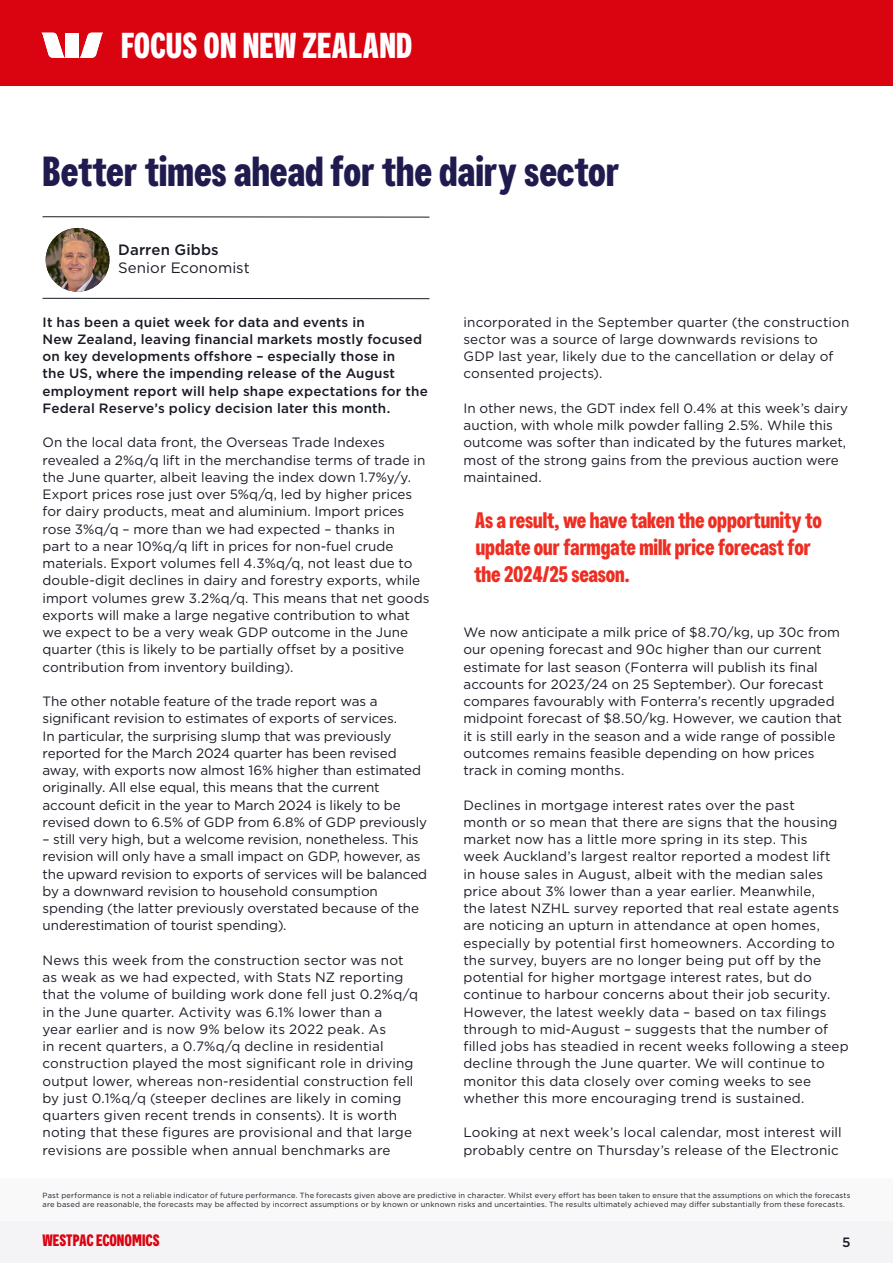
<style>
.page{position:relative;width:893px;height:1263px;background:#fff}
.page>*{position:absolute;margin:0;border:0;box-sizing:border-box;transform-origin:0 0}
.H3_Page_Headline{font:700 42px "Westpac";color:#1f1b4f}
.H2_Section_headline___strap_top{font:700 36px "Westpac";color:#fff}
.Q1_quote_-_westpac{font:700 22.5px/27px "Westpac";letter-spacing:-.01em;color:#ee2e22}
.X2_Bottom_strap{font:700 16.5px "Westpac";color:#da0310}
.S3_Author_byline{font:15px/18px "Gotham";letter-spacing:.01em;color:#181b25}
.t1{font:13.5px/17.2px "Gotham";color:#181b25}
.P1_Body_copy{font:500 13.5px/17.2px "Gotham";letter-spacing:.015em;color:#181b25}
.X4_Footnotes{font:7.5px/9px "Gotham";letter-spacing:.025em;color:#181b25}
.s1{font-weight:500}
</style>
<div class="page">
<div style="left:0;top:0;width:893px;height:85px;background:#da0310"></div>
<div style="left:0;top:1220px;width:893px;height:43px;background:#f4f4f6"></div>
<div style="left:0;top:1178px;width:893px;height:42px;background:#f9f9fa"></div>
<svg style="left:42px;top:33px;width:23px;height:25px"></svg>
<svg style="left:80px;top:33px;width:23px;height:25px"></svg>
<div style="left:66px;top:33px;width:13px;height:25px;background:#fff"></div>
<hr style="left:43px;top:216px;width:386px;height:1px;background:#181b25">
<hr style="left:43px;top:298px;width:386px;height:1px;background:#181b25">
<img style="left:46px;top:228px;width:63px;height:64px;border-radius:32px">
<p class="H2_Section_headline___strap_top" style="left:121px;top:24px;width:293px">FOCUS ON NEW ZEALAND</p>
<p class="H3_Page_Headline" style="left:43px;top:146px;width:579px">Better times ahead for the dairy sector</p>
<p class="S3_Author_byline" style="left:118px;top:240px;width:133px"><span class="s1">Darren Gibbs<br></span>Senior Economist</p>
<p class="P1_Body_copy" style="left:43px;top:313px;width:387px">It has been a quiet week for data and events in<br>New Zealand, leaving financial markets mostly focused on key developments offshore – especially those in<br>the US, where the impending release of the August employment report will help shape expectations for the Federal Reserve’s policy decision later this month.</p>
<p class="t1" style="left:43px;top:434px;width:388px">On the local data front, the Overseas Trade Indexes revealed a 2%q/q lift in the merchandise terms of trade in the June quarter, albeit leaving the index down 1.7%y/y.<br>Export prices rose just over 5%q/q, led by higher prices for dairy products, meat and aluminium. Import prices rose 3%q/q – more than we had expected – thanks in<br>part to a near 10%q/q lift in prices for non-fuel crude materials. Export volumes fell 4.3%q/q, not least due to double-digit declines in dairy and forestry exports, while import volumes grew 3.2%q/q. This means that net goods exports will make a large negative contribution to what we expect to be a very weak GDP outcome in the June quarter (this is likely to be partially offset by a positive contribution from inventory building).</p>
<p class="t1" style="left:43px;top:692px;width:386px">The other notable feature of the trade report was a significant revision to estimates of exports of services.<br>In particular, the surprising slump that was previously reported for the March 2024 quarter has been revised away, with exports now almost 16% higher than estimated originally. All else equal, this means that the current account deficit in the year to March 2024 is likely to be revised down to 6.5% of GDP from 6.8% of GDP previously</p>
<p class="t1" style="left:43px;top:830px;width:386px">– still very high, but a welcome revision, nonetheless. This revision will only have a small impact on GDP, however, as the upward revision to exports of services will be balanced by a downward revision to household consumption spending (the latter previously overstated because of the underestimation of tourist spending).</p>
<p class="t1" style="left:43px;top:951px;width:377px">News this week from the construction sector was not as weak as we had expected, with Stats NZ reporting that the volume of building work done fell just 0.2%q/q in the June quarter. Activity was 6.1% lower than a<br>year earlier and is now 9% below its 2022 peak. As<br>in recent quarters, a 0.7%q/q decline in residential construction played the most significant role in driving output lower, whereas non-residential construction fell by just 0.1%q/q (steeper declines are likely in coming quarters given recent trends in consents). It is worth noting that these figures are provisional and that large revisions are possible when annual benchmarks are</p>
<p class="t1" style="left:463px;top:313px;width:387px">incorporated in the September quarter (the construction sector was a source of large downwards revisions to GDP last year, likely due to the cancellation or delay of consented projects).</p>
<p class="t1" style="left:463px;top:399px;width:386px">In other news, the GDT index fell 0.4% at this week’s dairy auction, with whole milk powder falling 2.5%. While this outcome was softer than indicated by the futures market, most of the strong gains from the previous auction were maintained.</p>
<p class="Q1_quote_-_westpac" style="left:474px;top:506px;width:349px">As a result, we have taken the opportunity to update our farmgate milk price forecast for the 2024/25 season.</p>
<p class="t1" style="left:463px;top:623px;width:380px">We now anticipate a milk price of $8.70/kg, up 30c from our opening forecast and 90c higher than our current estimate for last season (Fonterra will publish its final accounts for 2023/24 on 25 September). Our forecast compares favourably with Fonterra’s recently upgraded midpoint forecast of $8.50/kg. However, we caution that it is still early in the season and a wide range of possible outcomes remains feasible depending on how prices track in coming months.</p>
<p class="t1" style="left:463px;top:796px;width:387px">Declines in mortgage interest rates over the past<br>month or so mean that there are signs that the housing market now has a little more spring in its step. This<br>week Auckland’s largest realtor reported a modest lift<br>in house sales in August, albeit with the median sales price about 3% lower than a year earlier. Meanwhile,<br>the latest NZHL survey reported that real estate agents are noticing an upturn in attendance at open homes, especially by potential first homeowners. According to the survey, buyers are no longer being put off by the potential for higher mortgage interest rates, but do continue to harbour concerns about their job security.<br>However, the latest weekly data – based on tax filings through to mid-August – suggests that the number of filled jobs has steadied in recent weeks following a steep decline through the June quarter. We will continue to monitor this data closely over coming weeks to see whether this more encouraging trend is sustained.</p>
<p class="t1" style="left:463px;top:1124px;width:380px">Looking at next week’s local calendar, most interest will probably centre on Thursday’s release of the Electronic</p>
<p class="X4_Footnotes" style="left:43px;top:1190px;width:809px">Past performance is not a reliable indicator of future performance. The forecasts given above are predictive in character. Whilst every effort has been taken to ensure that the assumptions on which the forecasts are based are reasonable, the forecasts may be affected by incorrect assumptions or by known or unknown risks and uncertainties. The results ultimately achieved may differ substantially from these forecasts.</p>
<p class="X2_Bottom_strap" style="left:43px;top:1230px;width:119px">WESTPAC ECONOMICS</p>
<p class="X4_Footnotes" style="left:563px;top:1190px;width:7px">f</p>
<p class="X4_Footnotes" style="left:231px;top:1199px;width:7px">f</p>
<p class="X4_Footnotes" style="left:697px;top:1199px;width:7px">f</p>
<p class="P1_Body_copy" style="left:842px;top:1233px;width:10px">5</p>
</div>
